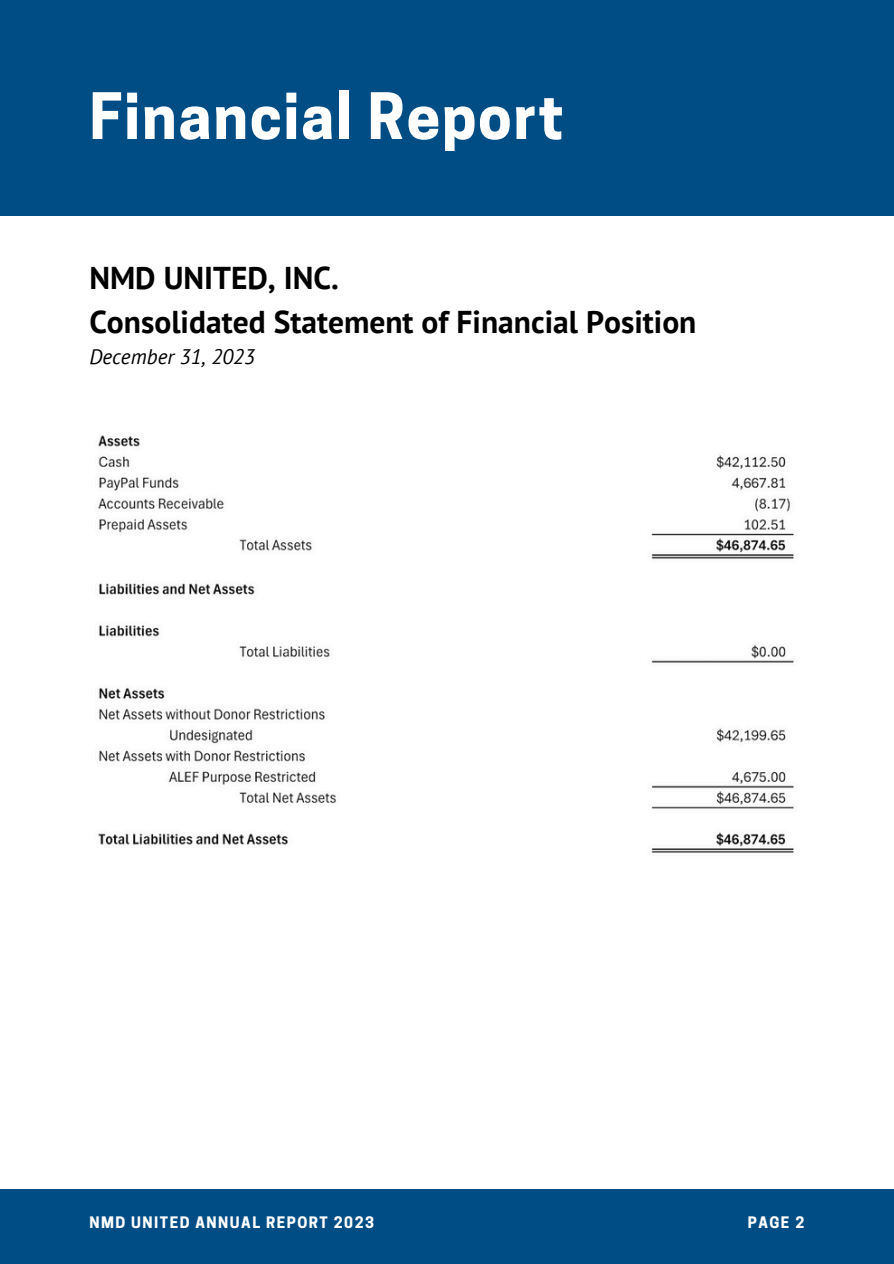
<style>
.page{position:relative;width:894px;height:1264px;background:#fff}
.page>*{position:absolute;margin:0;border:0;box-sizing:border-box;transform-origin:0 0}
.t1{font:700 60px "Cooper Hewitt";letter-spacing:.03em;color:#fff}
.t2{font:700 31.5px/43.8px "PT Sans";color:#000}
.t3{font:italic 21px "PT Sans";color:#000}
.t4{font:700 14.85px "Cooper Hewitt";letter-spacing:.1em;color:#fff}
</style>
<div class="page">
<div style="left:0;top:0;width:893px;height:215px;background:#004d86"></div>
<div style="left:0;top:1189px;width:893px;height:74px;background:#004d86"></div>
<img style="left:98px;top:435px;width:696px;height:418px">
<h2 class="t1" style="left:89px;top:94px;width:476px">Financial Report</h2>
<p class="t2" style="left:89px;top:255px;width:608px">NMD UNITED, INC.<br>Consolidated Statement of Financial Position</p>
<p class="t3" style="left:89px;top:343px;width:167px">December 31, 2023</p>
<p class="t4" style="left:89px;top:1217px;width:286px">NMD UNITED ANNUAL REPORT 2023</p>
<p class="t4" style="left:747px;top:1217px;width:58px">PAGE 2</p>
</div>
